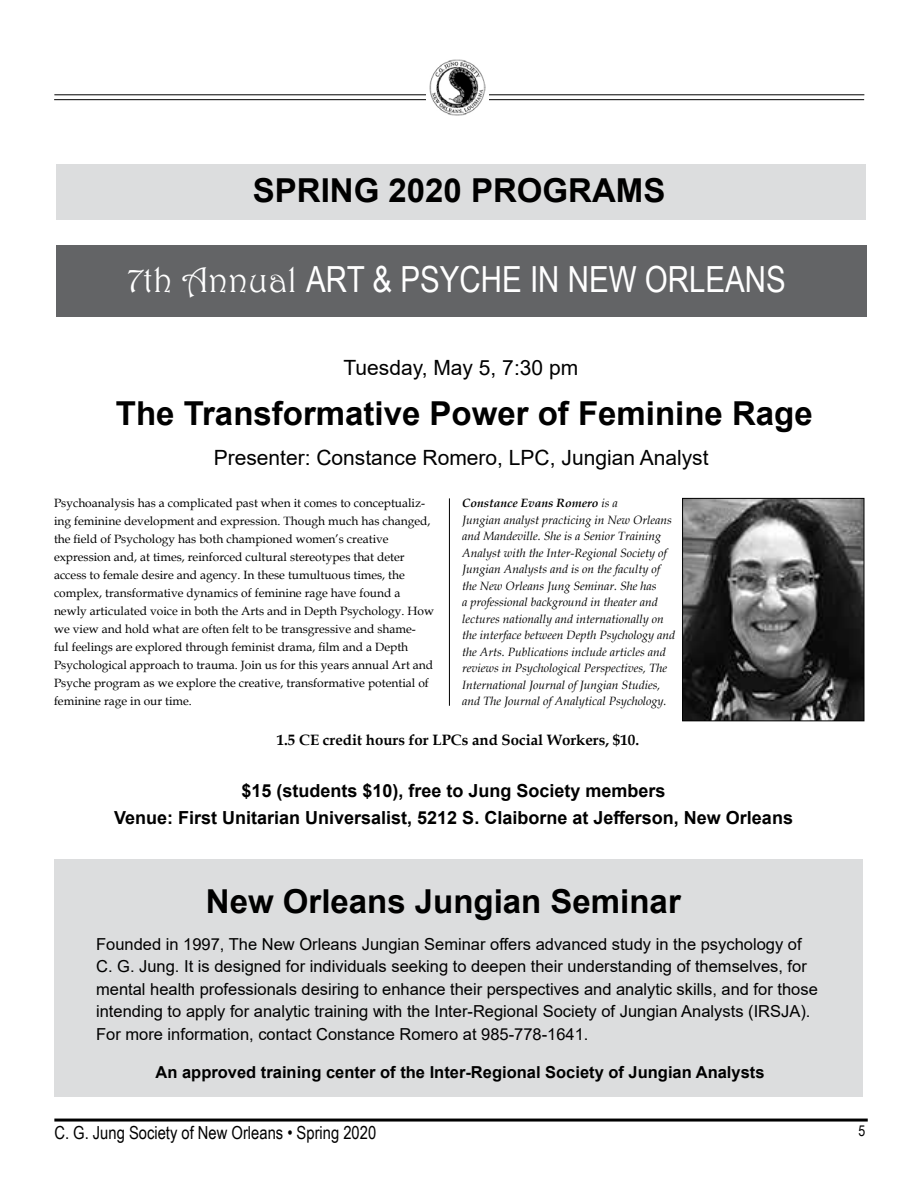
<style>
.page{position:relative;width:918px;height:1188px;background:#fff}
.page>*{position:absolute;margin:0;border:0;box-sizing:border-box;transform-origin:0 0}
.t1{font:36px "Arial Narrow";color:#fff}
.t2{font:700 33px "Arial";color:#000}
.t3{font:21px "Arial";color:#000}
.t4{font:700 18px/27px "Arial";color:#000;text-align:center}
.t5{font:18px "Arial Narrow";color:#000}
.t6{font:16.5px/22.5px "Arial";color:#000}
.t7{font:700 16.5px "Arial";color:#000}
.t8{font:700 15px "Book Antiqua";color:#000}
.t9{font:15px "Arial Narrow";color:#000}
.t10{font:12px/18px "Book Antiqua";color:#000}
.t11{font:italic 12px/16.5px "Book Antiqua";color:#000}
.s1{font-family:"Harrington"}
.s2{font-weight:700}
</style>
<div class="page">
<hr style="left:54px;top:1119px;width:814px;height:3px;background:#000">
<hr style="left:54px;top:95px;width:810px;height:1px;background:#000">
<hr style="left:54px;top:99px;width:810px;height:1px;background:#000">
<div style="left:426px;top:90px;width:63px;height:17px;background:#fff"></div>
<img style="left:429px;top:60px;width:57px;height:56px">
<div style="left:56px;top:164px;width:809px;height:55px;background:#dcddde"></div>
<hr style="left:449px;top:498px;width:1px;height:208px;background:#000">
<div style="left:56px;top:246px;width:810px;height:71px;background:#636466"></div>
<img style="left:684px;top:500px;width:178px;height:219px">
<div style="left:682px;top:498px;width:182px;height:223px;border:1px solid #000"></div>
<div style="left:54px;top:859px;width:809px;height:237px;background:#dcddde"></div>
<h2 class="t2" style="left:253px;top:167px;width:414px">SPRING 2020 PROGRAMS</h2>
<h1 class="t1" style="left:127px;top:252px;width:660px"><span class="s1">7th Annual</span> ART &amp; PSYCHE IN NEW ORLEANS</h1>
<h3 class="t3" style="left:344px;top:354px;width:236px">Tuesday, May 5, 7:30 pm</h3>
<h2 class="t2" style="left:116px;top:390px;width:698px">The Transformative Power of Feminine Rage</h2>
<h3 class="t3" style="left:214px;top:443px;width:496px">Presenter: Constance Romero, LPC, Jungian Analyst</h3>
<p class="t10" style="left:54px;top:494px;width:382px">Psychoanalysis has a complicated past when it comes to conceptualiz&shy;ing feminine development and expression. Though much has changed, the field of Psychology has both championed women’s creative expression and, at times, reinforced cultural stereotypes that deter access to female desire and agency. In these tumultuous times, the complex, transformative dynamics of feminine rage have found a newly articulated voice in both the Arts and in Depth Psychology. How we view and hold what are often felt to be transgressive and shame-<br>ful feelings are explored through feminist drama, film and a Depth Psychological approach to trauma. Join us for this years annual Art and Psyche program as we explore the creative, transformative potential of feminine rage in our time.</p>
<p class="t8" style="left:277px;top:729px;width:364px">1.5 CE credit hours for LPCs and Social Workers, $10.</p>
<p class="t11" style="left:462px;top:494px;width:214px"><span class="s2">Constance Evans Romero</span> is a<br>Jungian analyst practicing in New Orleans and Mandeville. She is a Senior Training Analyst with the Inter-Regional Society of Jungian Analysts and is on the faculty of the New Orleans Jung Seminar. She has<br>a professional background in theater and lectures nationally and internationally on the interface between Depth Psychology and the Arts. Publications include articles and reviews in Psychological Perspectives, The International Journal of Jungian Studies, and The Journal of Analytical Psychology.</p>
<h3 class="t4" style="left:114px;top:777px;width:680px">$15 (students $10), free to Jung Society members<br>Venue: First Unitarian Universalist, 5212 S. Claiborne at Jefferson, New Orleans</h3>
<h2 class="t2" style="left:206px;top:879px;width:477px">New Orleans Jungian Seminar</h2>
<p class="t6" style="left:96px;top:933px;width:723px">Founded in 1997, The New Orleans Jungian Seminar offers advanced study in the psychology of C. G. Jung. It is designed for individuals seeking to deepen their understanding of themselves, for mental health professionals desiring to enhance their perspectives and analytic skills, and for those intending to apply for analytic training with the Inter-Regional Society of Jungian Analysts (IRSJA).<br>For more information, contact Constance Romero at 985-778-1641.</p>
<h3 class="t7" style="left:156px;top:1061px;width:611px">An approved training center of the Inter-Regional Society of Jungian Analysts</h3>
<h3 class="t5" style="left:54px;top:1120px;width:323px">C. G. Jung Society of New Orleans • Spring 2020</h3>
<p class="t9" style="left:858px;top:1120px;width:8px">5</p>
</div>
